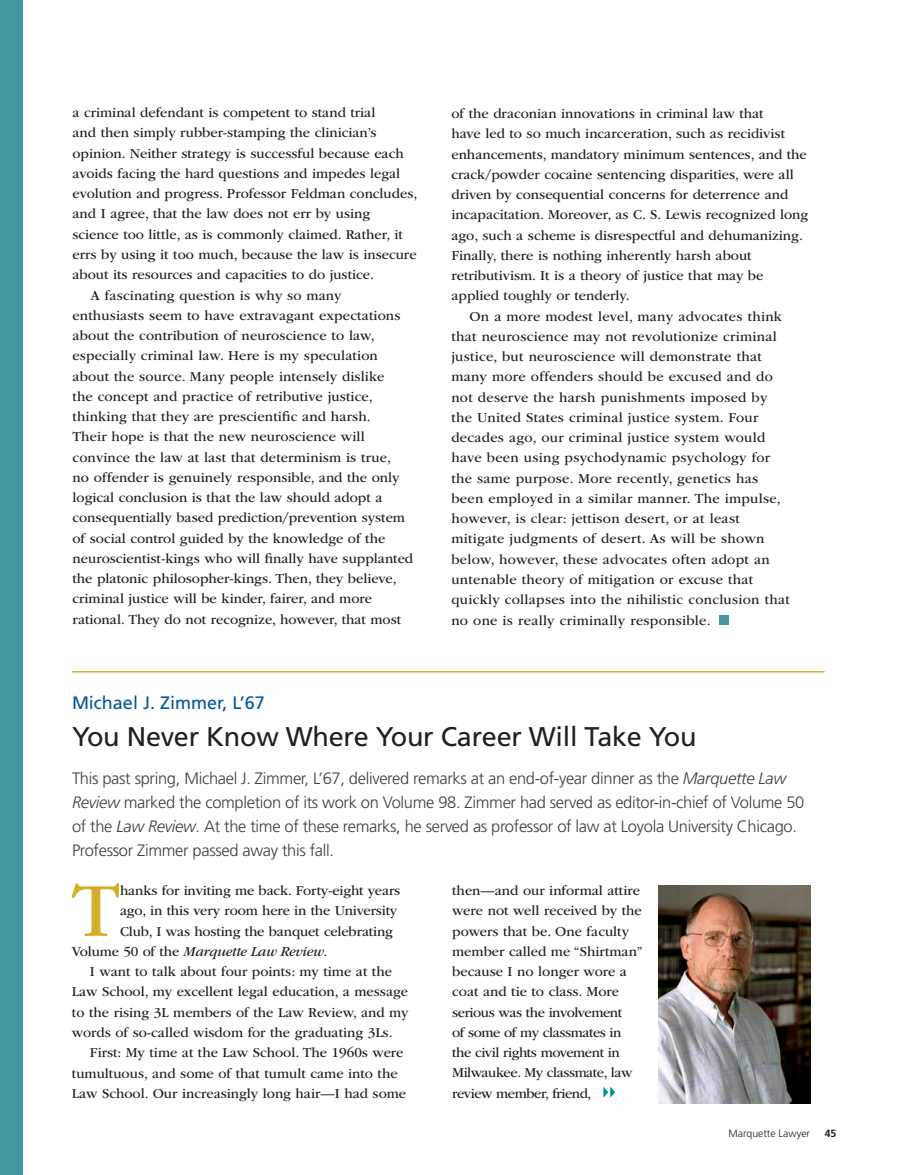
<style>
.page{position:relative;width:918px;height:1175px;background:#fff}
.page>*{position:absolute;margin:0;border:0;box-sizing:border-box;transform-origin:0 0}
.Body_GB_drop_cap{font:79.2px "ITC Garamond Std";color:#d3b028}
.Speech_Excerpt_subhe{font:27px "Frutiger";letter-spacing:-.01em;color:#231f20}
.Speech_Excerpt_subhe-2{font:18px "Frutiger";color:#015698}
.Speech_Excerpt_Intro{font:300 16.5px/24px "Frutiger";letter-spacing:-.02em;color:#3e3e3f}
.Body_GB{font:14.25px/20.2px "ITC Garamond Std";color:#231f20}
.Body_GB-2{font:14.25px/20.2px "ITC Garamond Std";letter-spacing:.02em;color:#231f20}
.Body_GB_drop_cap-2{font:14.25px "ITC Garamond Std";letter-spacing:-.01em;color:#231f20}
.Body_GB_drop_cap-3{font:italic 14.25px "ITC Garamond Std";letter-spacing:-.01em;color:#231f20}
.Page_Number_Frutiger{font:300 10.5px "Frutiger";color:#231f20}
.Page_Number_Frutiger-2{font:700 10.5px "Frutiger";color:#231f20}
.s1{font-style:italic}
.s2{font-style:normal}
</style>
<div class="page">
<div style="left:0;top:0;width:22px;height:1174px;background:#4597a2"></div>
<div style="left:719px;top:615px;width:10px;height:9px;background:#4597a2"></div>
<svg style="left:603px;top:1086px;width:12px;height:11px"></svg>
<img style="left:658px;top:885px;width:153px;height:218px">
<hr style="left:72px;top:671px;width:753px;height:1px;background:#d3b028">
<p class="Body_GB" style="left:73px;top:103px;width:346px">a criminal defendant is competent to stand trial<br>and then simply rubber-stamping the clinician’s opinion. Neither strategy is successful because each avoids facing the hard questions and impedes legal evolution and progress. Professor Feldman concludes, and I agree, that the law does not err by using science too little, as is commonly claimed. Rather, it errs by using it too much, because the law is insecure about its resources and capacities to do justice.</p>
<p class="Body_GB" style="left:73px;top:285px;width:342px;text-indent:18px">A fascinating question is why so many enthusiasts seem to have extravagant expectations about the contribution of neuroscience to law, especially criminal law. Here is my speculation about the source. Many people intensely dislike<br>the concept and practice of retributive justice, thinking that they are prescientific and harsh.<br>Their hope is that the new neuroscience will convince the law at last that determinism is true,<br>no offender is genuinely responsible, and the only logical conclusion is that the law should adopt a consequentially based prediction/prevention system of social control guided by the knowledge of the neuroscientist-kings who will finally have supplanted the platonic philosopher-kings. Then, they believe, criminal justice will be kinder, fairer, and more rational. They do not recognize, however, that most</p>
<p class="Body_GB" style="left:451px;top:104px;width:358px">of the draconian innovations in criminal law that<br>have led to so much incarceration, such as recidivist enhancements, mandatory minimum sentences, and the crack/powder cocaine sentencing disparities, were all driven by consequential concerns for deterrence and incapacitation. Moreover, as C. S. Lewis recognized long ago, such a scheme is disrespectful and dehumanizing.<br>Finally, there is nothing inherently harsh about retributivism. It is a theory of justice that may be applied toughly or tenderly.</p>
<p class="Body_GB-2" style="left:451px;top:306px;width:340px;text-indent:18px">On a more modest level, many advocates think that neuroscience may not revolutionize criminal justice, but neuroscience will demonstrate that many more offenders should be excused and do not deserve the harsh punishments imposed by the United States criminal justice system. Four decades ago, our criminal justice system would have been using psychodynamic psychology for the same purpose. More recently, genetics has been employed in a similar manner. The impulse, however, is clear: jettison desert, or at least mitigate judgments of desert. As will be shown below, however, these advocates often adopt an untenable theory of mitigation or excuse that quickly collapses into the nihilistic conclusion that no one is really criminally responsible.</p>
<p class="Speech_Excerpt_subhe-2" style="left:72px;top:692px;width:194px">Michael J. Zimmer, L’67</p>
<p class="Speech_Excerpt_subhe" style="left:72px;top:720px;width:626px">You Never Know Where Your Career Will Take You</p>
<p class="Speech_Excerpt_Intro" style="left:72px;top:766px;width:734px">This past spring, Michael J. Zimmer, L’67, delivered remarks at an end-of-year dinner as the <span class="s1">Marquette Law Review</span> marked the completion of its work on Volume 98. Zimmer had served as editor-in-chief of Volume 50 of the <span class="s1">Law Review</span>. At the time of these remarks, he served as professor of law at Loyola University Chicago.<br>Professor Zimmer passed away this fall.</p>
<p class="Body_GB_drop_cap" style="left:72px;top:867px;width:49px">T</p>
<p class="Body_GB_drop_cap-2" style="left:120px;top:883px;width:282px">hanks for inviting me back. Forty-eight years</p>
<p class="Body_GB" style="left:452px;top:880px;width:192px">then—and our informal attire were not well received by the powers that be. One faculty member called me “Shirtman” because I no longer wore a coat and tie to class. More serious was the involvement<br>of some of my classmates in the civil rights movement in<br>Milwaukee. My classmate, law review member, friend,</p>
<p class="Body_GB_drop_cap-2" style="left:120px;top:903px;width:279px">ago, in this very room here in the University</p>
<p class="Body_GB_drop_cap-2" style="left:120px;top:923px;width:275px">Club, I was hosting the banquet celebrating</p>
<p class="Body_GB_drop_cap-3" style="left:72px;top:943px;width:257px"><span class="s2">Volume 50 of the</span> Marquette Law Review<span class="s2">.</span></p>
<p class="Body_GB" style="left:72px;top:961px;width:338px;text-indent:18px">I want to talk about four points: my time at the Law School, my excellent legal education, a message to the rising 3L members of the Law Review, and my words of so-called wisdom for the graduating 3Ls.</p>
<p class="Body_GB" style="left:72px;top:1042px;width:336px;text-indent:18px">First: My time at the Law School. The 1960s were tumultuous, and some of that tumult came into the<br>Law School. Our increasingly long hair—I had some</p>
<p class="Page_Number_Frutiger" style="left:729px;top:1127px;width:83px">Marquette Lawyer</p>
<p class="Page_Number_Frutiger-2" style="left:825px;top:1127px;width:13px">45</p>
</div>
